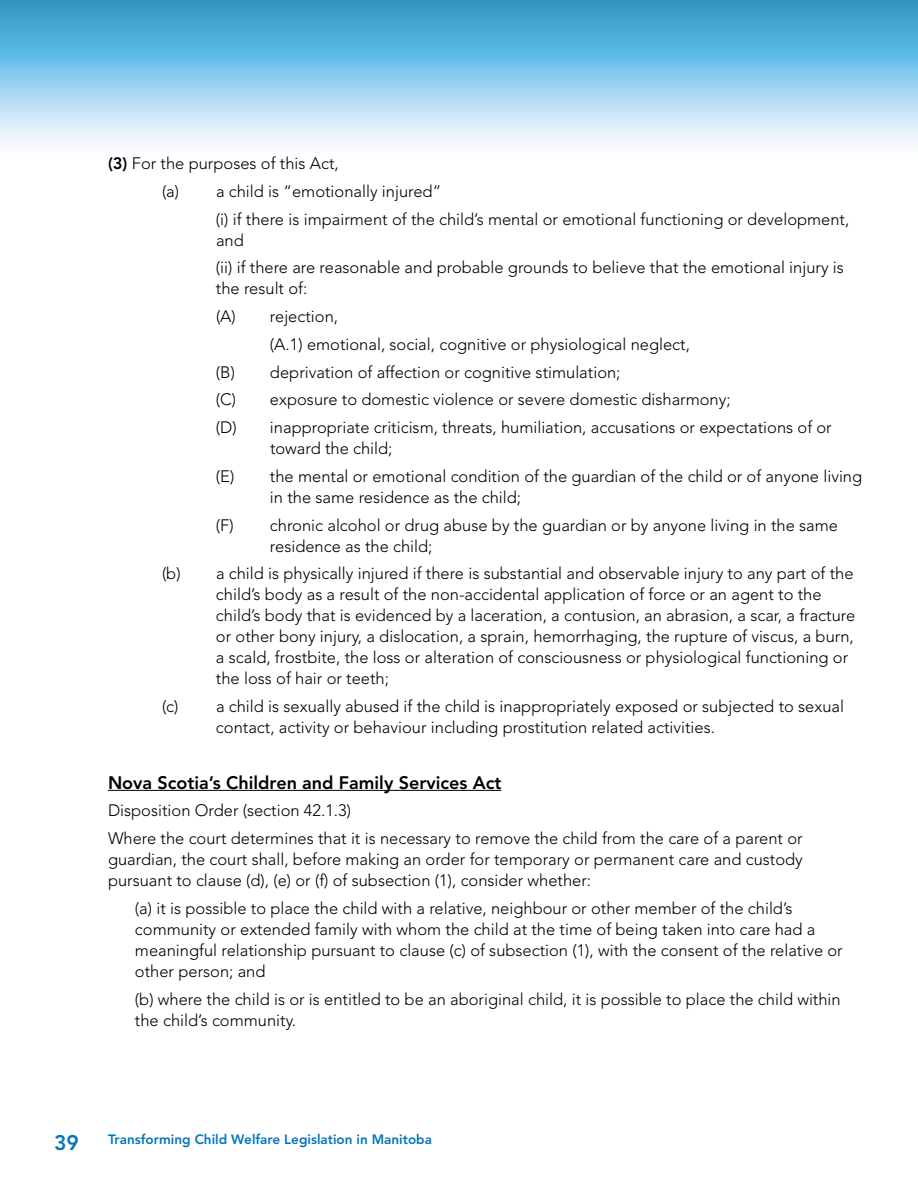
<style>
.page{position:relative;width:918px;height:1188px;background:#fff}
.page>*{position:absolute;margin:0;border:0;box-sizing:border-box;transform-origin:0 0}
.t1{font:800 21px "Avenir LT Std";color:#0576b9}
.t2{font:800 18px "Avenir LT Std";color:#000}
.t3{font:300 16.5px/21px "Avenir LT Std";color:#000}
.t4{font:800 13.5px "Avenir LT Std";color:#0576b9}
.s1{font-weight:800}
</style>
<div class="page">
<svg style="left:0;top:0;width:918px;height:145px"></svg>
<hr style="left:108px;top:790px;width:393px;height:1px;background:#000">
<p class="t3" style="left:108px;top:153px;width:232px"><span class="s1">(3)</span> For the purposes of this Act,</p>
<p class="t3" style="left:162px;top:181px;width:281px">(a) a child is “emotionally injured”</p>
<p class="t3" style="left:216px;top:208px;width:635px">(i) if there is impairment of the child’s mental or emotional functioning or development, and</p>
<p class="t3" style="left:216px;top:257px;width:629px">(ii) if there are reasonable and probable grounds to believe that the emotional injury is the result of:</p>
<p class="t3" style="left:216px;top:306px;width:124px">(A) rejection,</p>
<p class="t3" style="left:270px;top:334px;width:422px">(A.1) emotional, social, cognitive or physiological neglect,</p>
<p class="t3" style="left:216px;top:361px;width:406px">(B) deprivation of affection or cognitive stimulation;</p>
<p class="t3" style="left:216px;top:389px;width:516px">(C) exposure to domestic violence or severe domestic disharmony;</p>
<p class="t3" style="left:270px;top:417px;width:563px;text-indent:-54px">(D) inappropriate criticism, threats, humiliation, accusations or expectations of or toward the child;</p>
<p class="t3" style="left:270px;top:466px;width:594px;text-indent:-54px">(E) the mental or emotional condition of the guardian of the child or of anyone living in the same residence as the child;</p>
<p class="t3" style="left:270px;top:514px;width:570px;text-indent:-54px">(F) chronic alcohol or drug abuse by the guardian or by anyone living in the same residence as the child;</p>
<p class="t3" style="left:216px;top:563px;width:641px;text-indent:-54px">(b) a child is physically injured if there is substantial and observable injury to any part of the child’s body as a result of the non-accidental application of force or an agent to the child’s body that is evidenced by a laceration, a contusion, an abrasion, a scar, a fracture or other bony injury, a dislocation, a sprain, hemorrhaging, the rupture of viscus, a burn, a scald, frostbite, the loss or alteration of consciousness or physiological functioning or the loss of hair or teeth;</p>
<p class="t3" style="left:216px;top:696px;width:630px;text-indent:-54px">(c) a child is sexually abused if the child is inappropriately exposed or subjected to sexual contact, activity or behaviour including prostitution related activities.</p>
<p class="t2" style="left:108px;top:772px;width:395px">Nova Scotia’s Children and Family Services Act</p>
<p class="t3" style="left:108px;top:797px;width:696px;line-height:27.8px">Disposition Order (section 42.1.3)<br>Where the court determines that it is necessary to remove the child from the care of a parent or</p>
<p class="t3" style="left:108px;top:849px;width:696px">guardian, the court shall, before making an order for temporary or permanent care and custody pursuant to clause (d), (e) or (f) of subsection (1), consider whether:</p>
<p class="t3" style="left:135px;top:898px;width:709px">(a) it is possible to place the child with a relative, neighbour or other member of the child’s community or extended family with whom the child at the time of being taken into care had a meaningful relationship pursuant to clause (c) of subsection (1), with the consent of the relative or other person; and</p>
<p class="t3" style="left:135px;top:988px;width:707px">(b) where the child is or is entitled to be an aboriginal child, it is possible to place the child within the child’s community.</p>
<p class="t1" style="left:54px;top:1130px;width:26px">39</p>
<p class="t4" style="left:108px;top:1132px;width:326px">Transforming Child Welfare Legislation in Manitoba</p>
</div>
